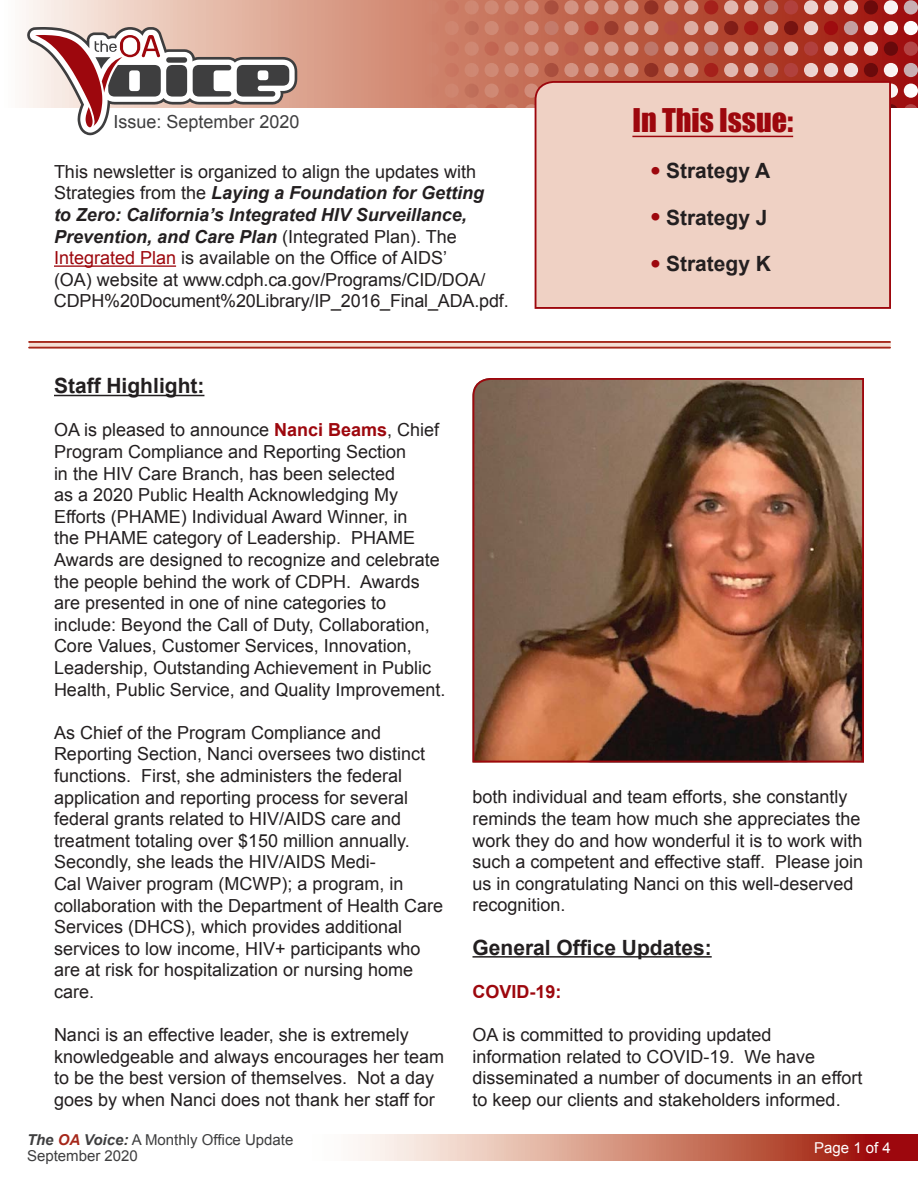
<style>
.page{position:relative;width:918px;height:1188px;background:#fff}
.page>*{position:absolute;margin:0;border:0;box-sizing:border-box;transform-origin:0 0}
.t1{font:30px "Impact";color:#9d070d}
.t2{font:700 21px "Arial";color:#231f20}
.t3{font:18px/21.6px "Arial";color:#231f20}
.t4{font:18px "Arial";color:#3e3e3f}
.t5{font:700 18px "Arial";color:#9d070d}
.t6{font:15px/16.5px "Arial";color:#3e3e3f}
.t7{font:15px "Arial";color:#fff}
.s1{font-weight:700;font-style:italic}
.s2{color:#9d070d}
.s3{font-size:27px;color:#9d070d}
.s4{font-weight:700;color:#9d070d}
.s5{font-weight:700;font-style:italic;color:#a6271a}
</style>
<div class="page">
<svg style="left:358px;top:1134px;width:560px;height:27px;background:#ce8677"></svg>
<svg style="left:26px;top:0;width:892px;height:108px;background:#d89b88"></svg>
<svg style="left:425px;top:0;width:493px;height:56px;background:#be6757"></svg>
<svg style="left:425px;top:63px;width:493px;height:45px;background:#c26e5e"></svg>
<svg style="left:27px;top:27px;width:270px;height:108px"></svg>
<div style="left:534px;top:80px;width:358px;height:229px;background:#efd1c4"></div>
<hr style="left:632px;top:136px;width:161px;height:1px;background:#9d070d">
<hr style="left:54px;top:265px;width:122px;height:2px;background:#9d070d">
<svg style="left:29px;top:343px;width:861px;height:4px;background:#eed0c6"></svg>
<hr style="left:29px;top:341px;width:861px;height:2px;background:#a6271a">
<hr style="left:29px;top:347px;width:861px;height:2px;background:#a6271a">
<hr style="left:54px;top:395px;width:150px;height:1px;background:#231f20">
<img style="left:472px;top:378px;width:392px;height:385px">
<hr style="left:472px;top:956px;width:240px;height:2px;background:#231f20">
<p class="t4" style="left:113px;top:110px;width:188px">Issue: September 2020</p>
<p class="t3" style="left:54px;top:161px;width:456px">This newsletter is organized to align the updates with Strategies from the <span class="s1">Laying a Foundation for Getting<br>to Zero: California’s Integrated HIV Surveillance, Prevention, and Care Plan</span> (Integrated Plan). The <span class="s2">Integrated Plan</span> is available on the Office of AIDS’<br>(OA) website at www.cdph.ca.gov/Programs/CID/DOA/ CDPH%20Document%20Library/IP_2016_Final_ADA.pdf.</p>
<h1 class="t1" style="left:632px;top:102px;width:162px">In This Issue:</h1>
<p class="t2" style="left:651px;top:157px;width:121px"><span class="s3">•</span> Strategy A</p>
<p class="t2" style="left:651px;top:204px;width:118px"><span class="s3">•</span> Strategy J</p>
<p class="t2" style="left:651px;top:250px;width:122px"><span class="s3">•</span> Strategy K</p>
<p class="t2" style="left:54px;top:372px;width:152px">Staff Highlight:</p>
<p class="t3" style="left:54px;top:420px;width:393px">OA is pleased to announce <span class="s4">Nanci Beams</span>, Chief Program Compliance and Reporting Section<br>in the HIV Care Branch, has been selected<br>as a 2020 Public Health Acknowledging My Efforts (PHAME) Individual Award Winner, in<br>the PHAME category of Leadership. PHAME Awards are designed to recognize and celebrate the people behind the work of CDPH. Awards are presented in one of nine categories to include: Beyond the Call of Duty, Collaboration, Core Values, Customer Services, Innovation, Leadership, Outstanding Achievement in Public Health, Public Service, and Quality Improvement.</p>
<p class="t3" style="left:54px;top:722px;width:391px">As Chief of the Program Compliance and Reporting Section, Nanci oversees two distinct functions. First, she administers the federal application and reporting process for several federal grants related to HIV/AIDS care and treatment totaling over $150 million annually.<br>Secondly, she leads the HIV/AIDS Medi-<br>Cal Waiver program (MCWP); a program, in collaboration with the Department of Health Care Services (DHCS), which provides additional services to low income, HIV+ participants who are at risk for hospitalization or nursing home care.</p>
<p class="t3" style="left:54px;top:1024px;width:392px">Nanci is an effective leader, she is extremely knowledgeable and always encourages her team to be the best version of themselves. Not a day goes by when Nanci does not thank her staff for</p>
<p class="t6" style="left:27px;top:1132px;width:268px"><span class="s1">The</span> <span class="s5">OA</span> <span class="s1">Voice:</span> A Monthly Office Update<br>September 2020</p>
<p class="t3" style="left:472px;top:786px;width:392px">both individual and team efforts, she constantly reminds the team how much she appreciates the work they do and how wonderful it is to work with such a competent and effective staff. Please join us in congratulating Nanci on this well-deserved recognition.</p>
<p class="t2" style="left:472px;top:933px;width:241px">General Office Updates:</p>
<p class="t5" style="left:472px;top:980px;width:91px">COVID-19:</p>
<p class="t3" style="left:472px;top:1024px;width:391px">OA is committed to providing updated information related to COVID-19. We have disseminated a number of documents in an effort to keep our clients and stakeholders informed.</p>
<p class="t7" style="left:814px;top:1138px;width:78px">Page 1 of 4</p>
</div>
